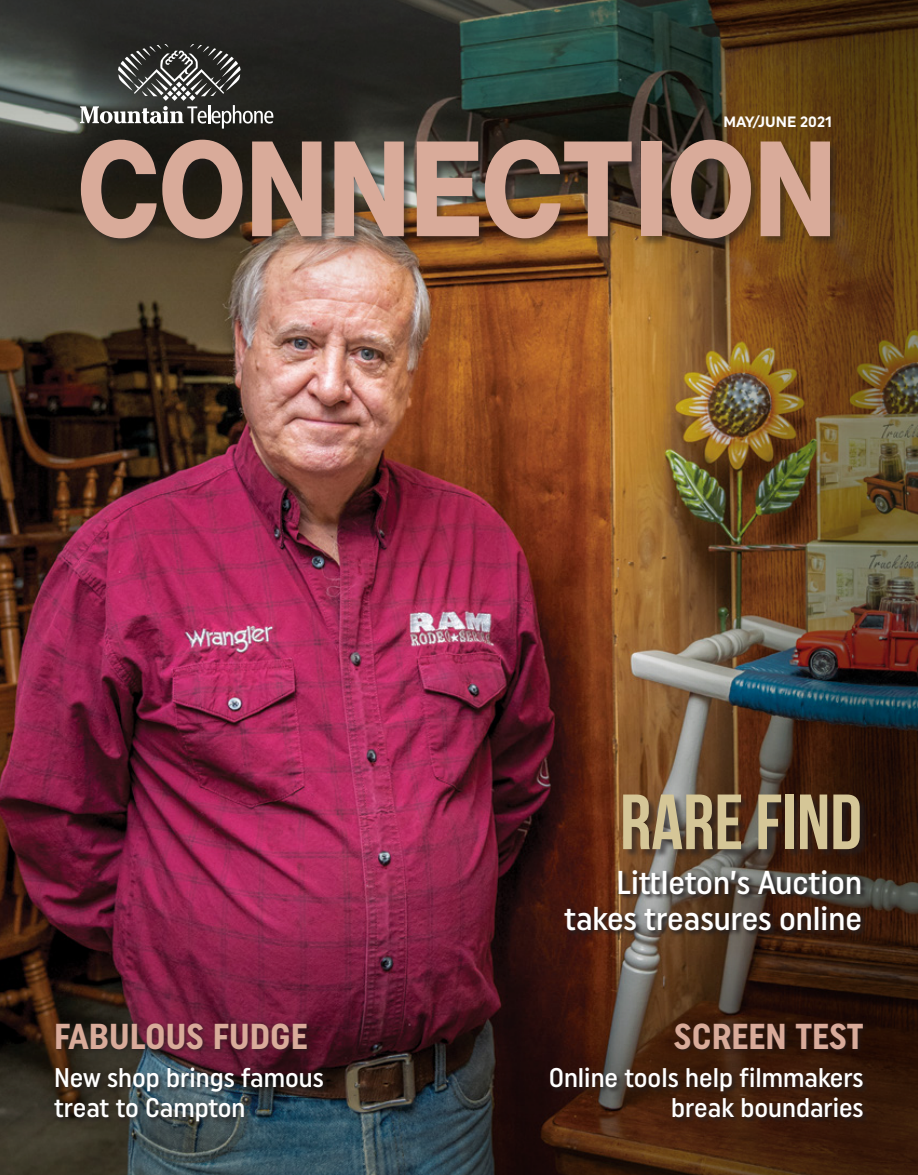
<style>
.page{position:relative;width:918px;height:1175px;background:#fff}
.page>*{position:absolute;margin:0;border:0;box-sizing:border-box;transform-origin:0 0}
.t1{font:132.3px "N Haas Grotesk DS Pro 75 Bd";letter-spacing:.015em;color:#d9ab9a;scale:.86 1}
.t2{font:700 78px "Bebas Neue";color:#d5c697}
.t3{font:700 36px "Uniform Condensed";color:#d9ab9a}
.t4{font:500 33px/36px "Uniform Condensed";color:#fff;text-align:right}
.t5{font:500 27px/30px "Uniform Condensed";color:#fff;text-align:right}
.t6{font:700 15px "Uniform";color:#fff;scale:.95 1}
</style>
<div class="page">
<img style="left:0;top:404px;width:472px;height:460px">
<img style="left:472px;top:404px;width:446px;height:460px">
<img style="left:0;top:0;width:918px;height:404px">
<svg style="left:0;top:864px;width:918px;height:310px;background:#4d2429"></svg>
<svg style="left:80px;top:44px;width:193px;height:87px;background:#4b4c49"></svg>
<div style="left:624px;top:795px;width:245px;height:64px;background:#231f20;opacity:.6"></div>
<div style="left:81px;top:141px;width:758px;height:106px;background:#231f20;opacity:.47"></div>
<svg style="left:564px;top:868px;width:303px;height:68px;background:#4e3a2e"></svg>
<div style="left:672px;top:1021px;width:196px;height:33px;background:#231f20;opacity:.66"></div>
<div style="left:549px;top:1067px;width:319px;height:56px;background:#231f20;opacity:.75"></div>
<div style="left:54px;top:1067px;width:274px;height:59px;background:#231f20;opacity:.75"></div>
<div style="left:54px;top:1021px;width:258px;height:33px;background:#231f20;opacity:.66"></div>
<p class="t6" style="left:723px;top:113px;width:116px">MAY/JUNE 2021</p>
<h1 class="t1" style="left:79px;top:112px;width:882px">CONNECTION</h1>
<h2 class="t2" style="left:620px;top:779px;width:244px">RARE FIND</h2>
<h3 class="t3" style="left:54px;top:1015px;width:255px">FABULOUS FUDGE</h3>
<p class="t5" style="left:54px;top:1062px;width:271px;text-align:left">New shop brings famous treat to Campton</p>
<p class="t4" style="left:564px;top:863px;width:299px">Littleton’s Auction takes treasures online</p>
<h3 class="t3" style="left:674px;top:1015px;width:191px">SCREEN TEST</h3>
<p class="t5" style="left:549px;top:1062px;width:316px">Online tools help filmmakers break boundaries</p>
</div>
